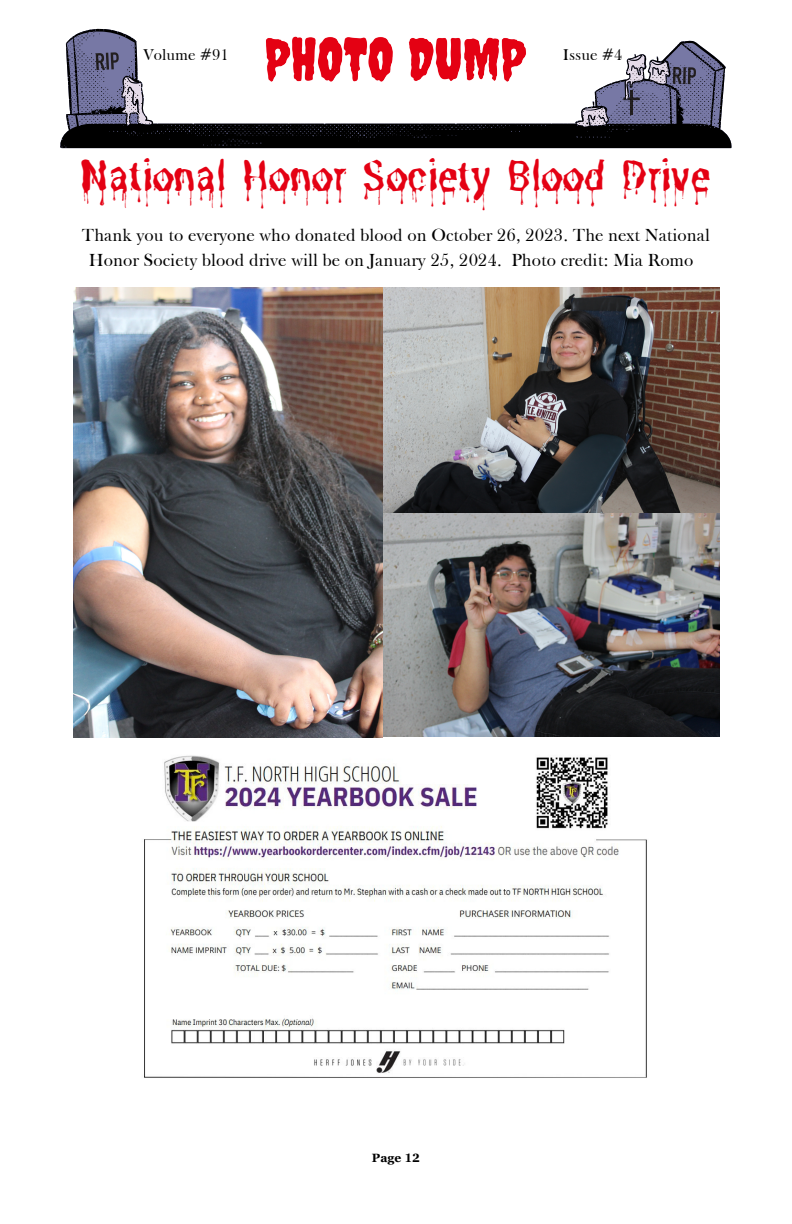
<style>
.page{position:relative;width:792px;height:1224px;background:#fff}
.page>*{position:absolute;margin:0;border:0;box-sizing:border-box;transform-origin:0 0}
.t1{font:44px "Charu Chandan Blood Drip Unicode";color:#e40113}
.t2{font:18px/24.8px "Frys Baskerville BT";color:#000;text-align:center}
.t3{font:16px "Frys Baskerville BT";color:#000}
.t4{font:700 12px "Georgia Pro";color:#000}
</style>
<div class="page">
<svg style="left:60px;top:28px;width:672px;height:120px"></svg>
<img style="left:383px;top:512px;width:336px;height:225px">
<img style="left:73px;top:287px;width:310px;height:450px">
<img style="left:383px;top:287px;width:336px;height:225px">
<img style="left:144px;top:755px;width:503px;height:323px">
<img style="left:258px;top:28px;width:271px;height:65px">
<p class="t3" style="left:143px;top:45px;width:87px">Volume #91</p>
<p class="t3" style="left:563px;top:45px;width:61px">Issue #4</p>
<p class="t1" style="left:81px;top:150px;width:631px">National Honor Society Blood Drive</p>
<p class="t2" style="left:82px;top:222px;width:630px">Thank you to everyone who donated blood on October 26, 2023. The next National<br>Honor Society blood drive will be on January 25, 2024. Photo credit: Mia Romo</p>
<p class="t4" style="left:372px;top:1151px;width:49px">Page 12</p>
</div>
